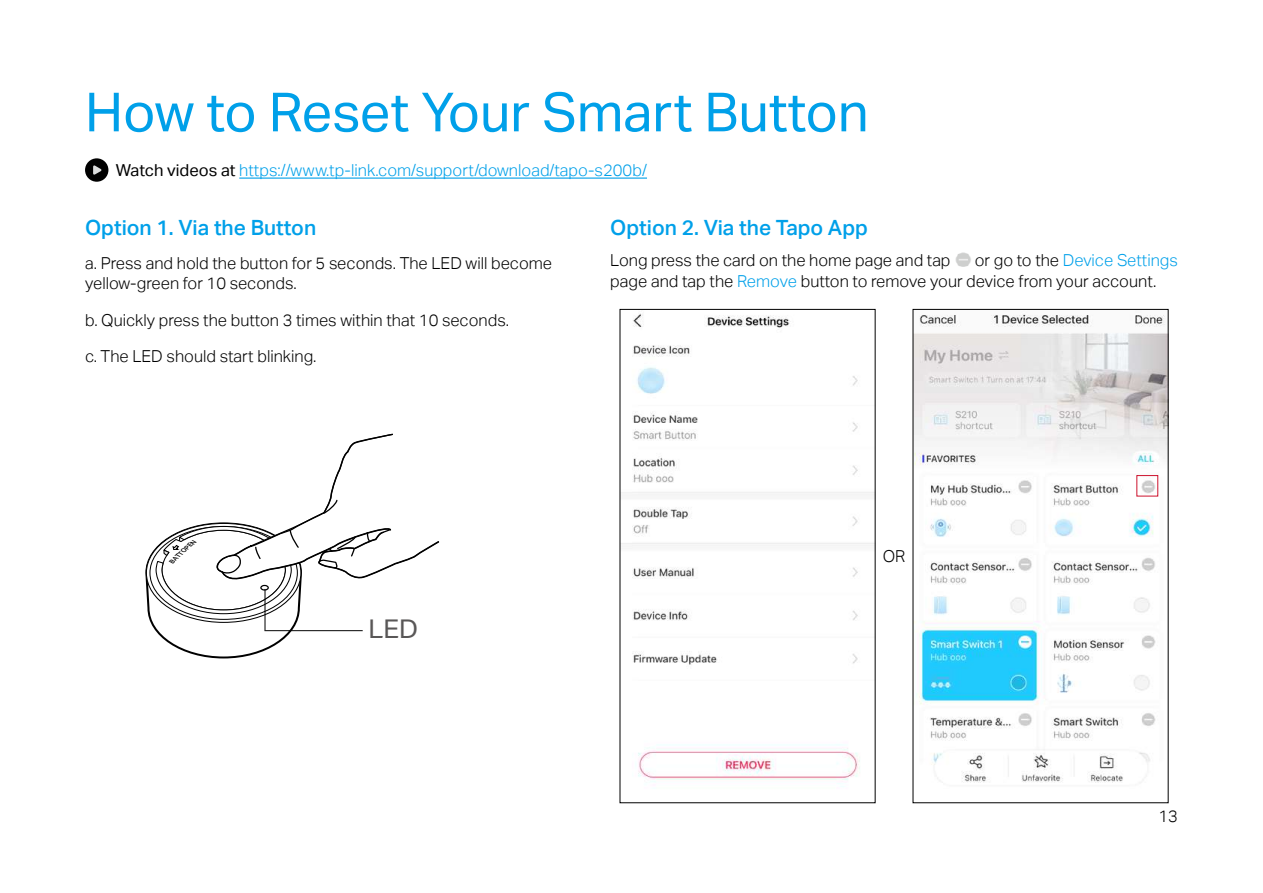
<style>
.page{position:relative;width:1263px;height:893px;background:#fff}
.page>*{position:absolute;margin:0;border:0;box-sizing:border-box;transform-origin:0 0}
.t1{font:54px "TP Link Aktiv Regular";color:#00a0e9}
.t2{font:25.8px "TP Link Aktiv Regular";color:#595757}
.t3{font:21px "TP Link Aktiv Medium";color:#00a0e9}
.t4{font:16.5px/20.9px "TP Link Aktiv Light";color:#000}
.t5{font:16.5px "TP Link Aktiv Light";color:#00a0e9}
.t6{font:italic 6.3px "TP Link Aktiv Medium";color:#000}
.s1{font-family:"TP Link Aktiv Regular";color:#000}
.s2{color:#00a0e9}
</style>
<div class="page">
<hr style="left:239px;top:178px;width:408px;height:1px;background:#00a0e9">
<div style="left:85px;top:158px;width:23px;height:24px;background:#000;border-radius:50%"></div>
<svg style="left:93px;top:165px;width:9px;height:10px"></svg>
<img style="left:955px;top:252px;width:16px;height:15px">
<img style="left:622px;top:313px;width:251px;height:474px">
<img style="left:915px;top:314px;width:251px;height:469px">
<svg style="left:145px;top:434px;width:295px;height:225px"></svg>
<h1 class="t1" style="left:85px;top:81px;width:785px">How to Reset Your Smart Button</h1>
<p class="t5" style="left:116px;top:161px;width:533px"><span class="s1">Watch videos at</span> https://www.tp-link.com/support/download/tapo-s200b/</p>
<p class="t3" style="left:610px;top:215px;width:259px">Option 2. Via the Tapo App</p>
<p class="t4" style="left:610px;top:250px;width:342px">Long press the card on the home page and tap</p>
<p class="t3" style="left:85px;top:215px;width:233px">Option 1. Via the Button</p>
<p class="t4" style="left:85px;top:253px;width:469px;line-height:19.8px">a. Press and hold the button for 5 seconds. The LED will become yellow-green for 10 seconds.</p>
<p class="t4" style="left:85px;top:309px;width:426px">b. Quickly press the button 3 times within that 10 seconds.</p>
<p class="t4" style="left:85px;top:346px;width:233px">c. The LED should start blinking.</p>
<p class="t4" style="left:610px;top:250px;width:569px;text-indent:365px">or go to the <span class="s2">Device Settings </span>page and tap the <span class="s2">Remove</span> button to remove your device from your account.</p>
<p class="t6" style="left:169px;top:559px;width:34px;rotate:-43deg">BATTOPEN</p>
<h2 class="t2" style="left:369px;top:614px;width:51px">LED</h2>
<p class="t4" style="left:883px;top:546px;width:24px">OR</p>
<p class="t4" style="left:1158px;top:806px;width:21px">13</p>
</div>
